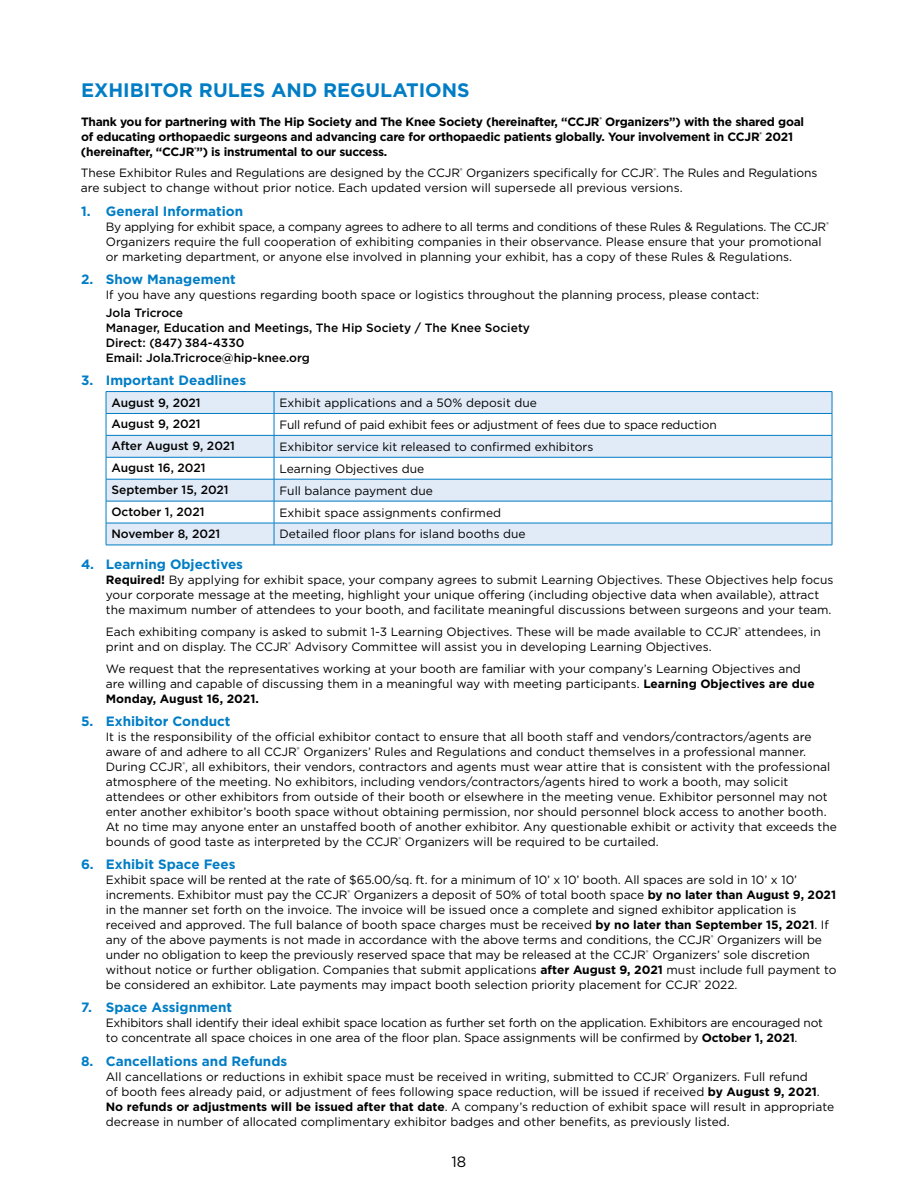
<style>
.page{position:relative;width:918px;height:1188px;background:#fff}
.page>*{position:absolute;margin:0;border:0;box-sizing:border-box;transform-origin:0 0}
.t1{font:700 19.5px "Gotham";color:#007dc5}
.t2{font:15px "Gotham";color:#000}
.t3{font:700 13.5px "Gotham";color:#007dc5}
.t4{font:12px/15px "Gotham";color:#000}
.t5{font:700 12px/15px "Gotham";letter-spacing:-.02em;color:#000}
.t6{font:500 12px/15px "Gotham";color:#000}
.t7{font:12px/15px "Gotham";letter-spacing:-.02em;color:#000}
.s1{font-weight:700}
</style>
<div class="page">
<svg style="left:107px;top:392px;width:725px;height:153px;fill:#e1eaf7"></svg>
<hr style="left:106px;top:391px;width:168px;height:1px;background:#007dc5">
<hr style="left:274px;top:391px;width:558px;height:1px;background:#007dc5">
<hr style="left:106px;top:413px;width:168px;height:1px;background:#007dc5">
<hr style="left:274px;top:413px;width:558px;height:1px;background:#007dc5">
<hr style="left:106px;top:435px;width:168px;height:1px;background:#007dc5">
<hr style="left:274px;top:435px;width:558px;height:1px;background:#007dc5">
<hr style="left:106px;top:457px;width:168px;height:1px;background:#007dc5">
<hr style="left:274px;top:457px;width:558px;height:1px;background:#007dc5">
<hr style="left:106px;top:479px;width:168px;height:1px;background:#007dc5">
<hr style="left:274px;top:479px;width:558px;height:1px;background:#007dc5">
<hr style="left:106px;top:501px;width:168px;height:1px;background:#007dc5">
<hr style="left:274px;top:501px;width:558px;height:1px;background:#007dc5">
<hr style="left:106px;top:523px;width:168px;height:1px;background:#007dc5">
<svg style="left:106px;top:392px;width:1px;height:153px"></svg>
<hr style="left:274px;top:523px;width:558px;height:1px;background:#007dc5">
<svg style="left:274px;top:392px;width:1px;height:153px"></svg>
<svg style="left:832px;top:392px;width:1px;height:153px"></svg>
<hr style="left:106px;top:545px;width:168px;height:1px;background:#007dc5">
<hr style="left:274px;top:545px;width:558px;height:1px;background:#007dc5">
<h1 class="t1" style="left:81px;top:77px;width:390px">EXHIBITOR RULES AND REGULATIONS</h1>
<p class="t5" style="left:81px;top:114px;width:725px">Thank you for partnering with The Hip Society and The Knee Society (hereinafter, “CCJR<sup>®</sup> Organizers”) with the shared goal of educating orthopaedic surgeons and advancing care for orthopaedic patients globally. Your involvement in CCJR<sup>®</sup> 2021 (hereinafter, “CCJR<sup>®</sup>”) is instrumental to our success.</p>
<p class="t4" style="left:81px;top:165px;width:738px">These Exhibitor Rules and Regulations are designed by the CCJR<sup>®</sup> Organizers specifically for CCJR<sup>®</sup>. The Rules and Regulations are subject to change without prior notice. Each updated version will supersede all previous versions.</p>
<p class="t3" style="left:81px;top:202px;width:164px">1. General Information</p>
<p class="t4" style="left:106px;top:219px;width:724px">By applying for exhibit space, a company agrees to adhere to all terms and conditions of these Rules &amp; Regulations. The CCJR<sup>®<br></sup>Organizers require the full cooperation of exhibiting companies in their observance. Please ensure that your promotional or marketing department, or anyone else involved in planning your exhibit, has a copy of these Rules &amp; Regulations.</p>
<p class="t3" style="left:81px;top:270px;width:156px">2. Show Management</p>
<p class="t4" style="left:106px;top:287px;width:655px">If you have any questions regarding booth space or logistics throughout the planning process, please contact:</p>
<p class="t6" style="left:106px;top:305px;width:426px">Jola Tricroce<br>Manager, Education and Meetings, The Hip Society / The Knee Society Direct: (847) 384-4330<br>Email: Jola.Tricroce@hip-knee.org</p>
<p class="t3" style="left:81px;top:372px;width:167px">3. Important Deadlines</p>
<p class="t6" style="left:111px;top:395px;width:91px">August 9, 2021</p>
<p class="t4" style="left:279px;top:395px;width:259px">Exhibit applications and a 50% deposit due</p>
<p class="t6" style="left:111px;top:417px;width:91px">August 9, 2021</p>
<p class="t4" style="left:279px;top:417px;width:439px">Full refund of paid exhibit fees or adjustment of fees due to space reduction</p>
<p class="t6" style="left:111px;top:438px;width:125px">After August 9, 2021</p>
<p class="t4" style="left:279px;top:439px;width:315px">Exhibitor service kit released to confirmed exhibitors</p>
<p class="t6" style="left:111px;top:460px;width:96px">August 16, 2021</p>
<p class="t4" style="left:279px;top:461px;width:146px">Learning Objectives due</p>
<p class="t6" style="left:111px;top:482px;width:119px">September 15, 2021</p>
<p class="t4" style="left:279px;top:483px;width:155px">Full balance payment due</p>
<p class="t6" style="left:111px;top:504px;width:95px">October 1, 2021</p>
<p class="t4" style="left:279px;top:505px;width:223px">Exhibit space assignments confirmed</p>
<p class="t6" style="left:111px;top:526px;width:110px">November 8, 2021</p>
<p class="t4" style="left:279px;top:526px;width:248px">Detailed floor plans for island booths due</p>
<p class="t3" style="left:81px;top:555px;width:164px">4. Learning Objectives</p>
<p class="t4" style="left:106px;top:572px;width:729px"><span class="s1">Required!</span> By applying for exhibit space, your company agrees to submit Learning Objectives. These Objectives help focus your corporate message at the meeting, highlight your unique offering (including objective data when available), attract the maximum number of attendees to your booth, and facilitate meaningful discussions between surgeons and your team.</p>
<p class="t4" style="left:106px;top:624px;width:717px">Each exhibiting company is asked to submit 1-3 Learning Objectives. These will be made available to CCJR<sup>®</sup> attendees, in print and on display. The CCJR<sup>®</sup> Advisory Committee will assist you in developing Learning Objectives.</p>
<p class="t4" style="left:106px;top:661px;width:710px">We request that the representatives working at your booth are familiar with your company’s Learning Objectives and are willing and capable of discussing them in a meaningful way with meeting participants. <span class="s1">Learning Objectives are due<br>Monday, August 16, 2021.</span></p>
<p class="t3" style="left:81px;top:712px;width:151px">5. Exhibitor Conduct</p>
<p class="t4" style="left:106px;top:729px;width:733px">It is the responsibility of the official exhibitor contact to ensure that all booth staff and vendors/contractors/agents are aware of and adhere to all CCJR<sup>®</sup> Organizers’ Rules and Regulations and conduct themselves in a professional manner.<br>During CCJR<sup>®</sup>, all exhibitors, their vendors, contractors and agents must wear attire that is consistent with the professional atmosphere of the meeting. No exhibitors, including vendors/contractors/agents hired to work a booth, may solicit attendees or other exhibitors from outside of their booth or elsewhere in the meeting venue. Exhibitor personnel may not enter another exhibitor’s booth space without obtaining permission, nor should personnel block access to another booth.<br>At no time may anyone enter an unstaffed booth of another exhibitor. Any questionable exhibit or activity that exceeds the bounds of good taste as interpreted by the CCJR<sup>®</sup> Organizers will be required to be curtailed.</p>
<p class="t3" style="left:81px;top:855px;width:156px">6. Exhibit Space Fees</p>
<p class="t4" style="left:106px;top:872px;width:732px">Exhibit space will be rented at the rate of $65.00/sq. ft. for a minimum of 10’ x 10’ booth. All spaces are sold in 10’ x 10’ increments. Exhibitor must pay the CCJR<sup>®</sup> Organizers a deposit of 50% of total booth space <span class="s1">by no later than August 9, 2021 </span>in the manner set forth on the invoice. The invoice will be issued once a complete and signed exhibitor application is received and approved. The full balance of booth space charges must be received <span class="s1">by no later than September 15, 2021</span>. If any of the above payments is not made in accordance with the above terms and conditions, the CCJR<sup>®</sup> Organizers will be under no obligation to keep the previously reserved space that may be released at the CCJR<sup>®</sup> Organizers’ sole discretion without notice or further obligation. Companies that submit applications <span class="s1">after August 9, 2021</span> must include full payment to be considered an exhibitor. Late payments may impact booth selection priority placement for CCJR<sup>®</sup> 2022.</p>
<p class="t3" style="left:81px;top:999px;width:153px">7. Space Assignment</p>
<p class="t7" style="left:106px;top:1015px;width:719px">Exhibitors shall identify their ideal exhibit space location as further set forth on the application. Exhibitors are encouraged not to concentrate all space choices in one area of the floor plan. Space assignments will be confirmed by <span class="s1">October 1, 2021</span>.</p>
<p class="t3" style="left:81px;top:1052px;width:208px">8. Cancellations and Refunds</p>
<p class="t4" style="left:106px;top:1069px;width:730px">All cancellations or reductions in exhibit space must be received in writing, submitted to CCJR<sup>®</sup> Organizers. Full refund<br>of booth fees already paid, or adjustment of fees following space reduction, will be issued if received <span class="s1">by August 9, 2021</span>.<br><span class="s1">No refunds or adjustments will be issued after that date</span>. A company’s reduction of exhibit space will result in appropriate decrease in number of allocated complimentary exhibitor badges and other benefits, as previously listed.</p>
<p class="t2" style="left:452px;top:1152px;width:16px">18</p>
</div>
